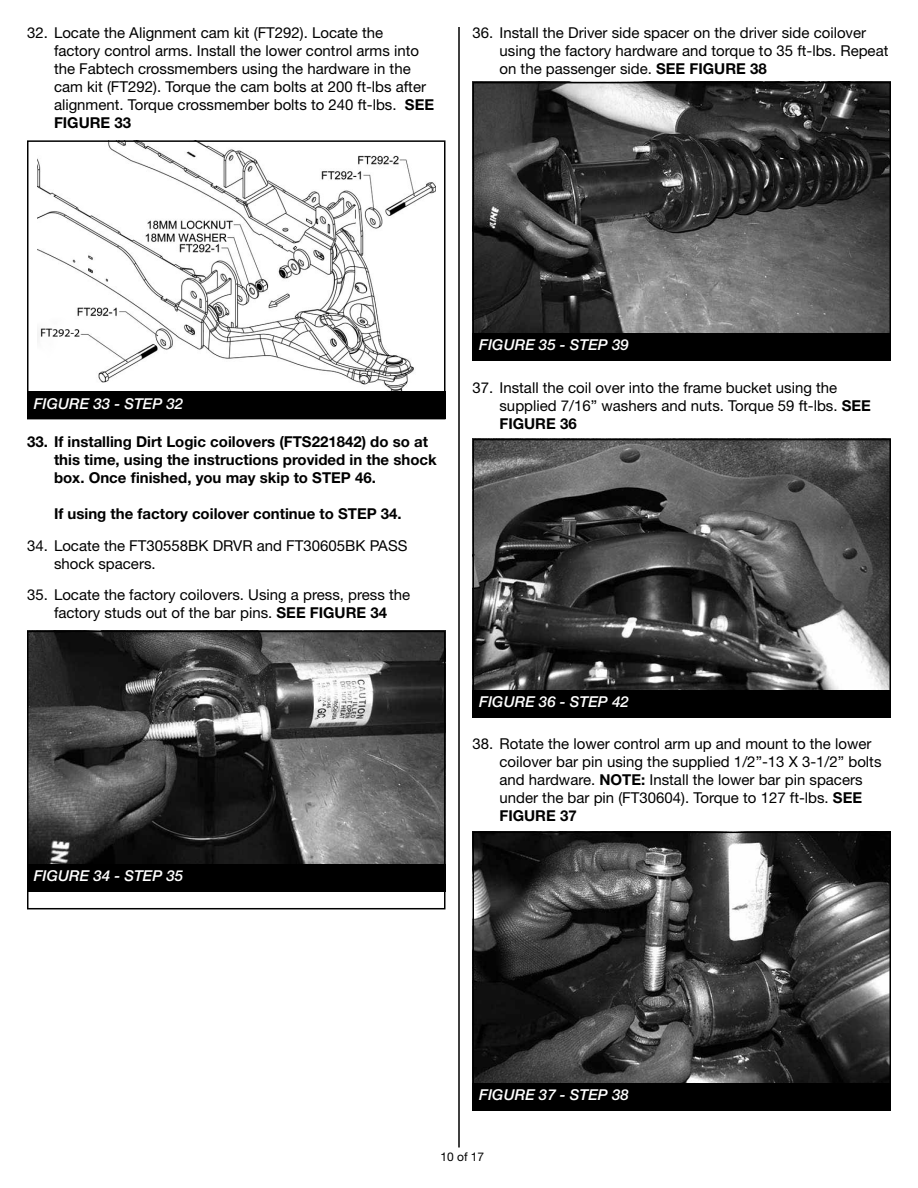
<style>
.page{position:relative;width:918px;height:1188px;background:#fff}
.page>*{position:absolute;margin:0;border:0;box-sizing:border-box;transform-origin:0 0}
.t1{font:15px/18px "Helvetica Neue LT Std";color:#000}
.t2{font:700 15px/18px "Helvetica Neue LT Std";color:#000}
.t3{font:italic 500 15px "Helvetica Neue LT Std";color:#fff}
.t4{font:12px "Helvetica Neue LT Std";color:#000}
.s1{font-weight:700}
</style>
<div class="page">
<hr style="left:458px;top:27px;width:2px;height:1121px;background:#000">
<img style="left:37px;top:143px;width:398px;height:249px">
<div style="left:27px;top:140px;width:419px;height:279px;border:2px solid #000"></div>
<div style="left:27px;top:392px;width:419px;height:27px;background:#000"></div>
<img style="left:30px;top:634px;width:413px;height:230px">
<div style="left:27px;top:631px;width:419px;height:278px;border:2px solid #000"></div>
<div style="left:27px;top:864px;width:419px;height:28px;background:#000"></div>
<img style="left:475px;top:85px;width:413px;height:248px">
<div style="left:472px;top:82px;width:419px;height:279px;border:2px solid #000"></div>
<div style="left:472px;top:333px;width:419px;height:28px;background:#000"></div>
<img style="left:475px;top:442px;width:413px;height:248px">
<div style="left:472px;top:439px;width:419px;height:279px;border:2px solid #000"></div>
<div style="left:472px;top:690px;width:419px;height:28px;background:#000"></div>
<img style="left:475px;top:835px;width:413px;height:248px">
<div style="left:472px;top:832px;width:419px;height:279px;border:2px solid #000"></div>
<div style="left:472px;top:1083px;width:419px;height:28px;background:#000"></div>
<p class="t1" style="left:54px;top:23px;width:382px;text-indent:-27px">32. Locate the Alignment cam kit (FT292). Locate the<br>factory control arms. Install the lower control arms into the Fabtech crossmembers using the hardware in the cam kit (FT292). Torque the cam bolts at 200 ft-lbs after alignment. Torque crossmember bolts to 240 ft-lbs. <span class="s1">SEE FIGURE 33</span></p>
<p class="t1" style="left:499px;top:23px;width:390px;text-indent:-27px">36. Install the Driver side spacer on the driver side coilover using the factory hardware and torque to 35 ft-lbs. Repeat on the passenger side. <span class="s1">SEE FIGURE 38</span></p>
<p class="t3" style="left:34px;top:395px;width:151px">FIGURE 33 - STEP 32</p>
<p class="t2" style="left:54px;top:433px;width:384px;text-indent:-27px">33. If installing Dirt Logic coilovers (FTS221842) do so at this time, using the instructions provided in the shock box. Once finished, you may skip to STEP 46.</p>
<p class="t2" style="left:54px;top:505px;width:349px">If using the factory coilover continue to STEP 34.</p>
<p class="t1" style="left:54px;top:536px;width:355px;text-indent:-27px">34. Locate the FT30558BK DRVR and FT30605BK PASS shock spacers.</p>
<p class="t1" style="left:27px;top:586px;width:385px;text-align:center">35. Locate the factory coilovers. Using a press, press the factory studs out of the bar pins. <span class="s1">SEE FIGURE 34</span></p>
<p class="t3" style="left:34px;top:867px;width:151px">FIGURE 34 - STEP 35</p>
<p class="t3" style="left:479px;top:336px;width:151px">FIGURE 35 - STEP 39</p>
<p class="t1" style="left:499px;top:379px;width:373px;text-indent:-27px">37. Install the coil over into the frame bucket using the supplied 7/16” washers and nuts. Torque 59 ft-lbs. <span class="s1">SEE<br>FIGURE 36</span></p>
<p class="t3" style="left:479px;top:693px;width:151px">FIGURE 36 - STEP 42</p>
<p class="t1" style="left:499px;top:734px;width:384px;text-indent:-27px">38. Rotate the lower control arm up and mount to the lower coilover bar pin using the supplied 1/2”-13 X 3-1/2” bolts and hardware. <span class="s1">NOTE:</span> Install the lower bar pin spacers under the bar pin (FT30604). Torque to 127 ft-lbs. <span class="s1">SEE FIGURE 37</span></p>
<p class="t3" style="left:479px;top:1086px;width:151px">FIGURE 37 - STEP 38</p>
<p class="t4" style="left:440px;top:1150px;width:45px">10 of 17</p>
</div>
